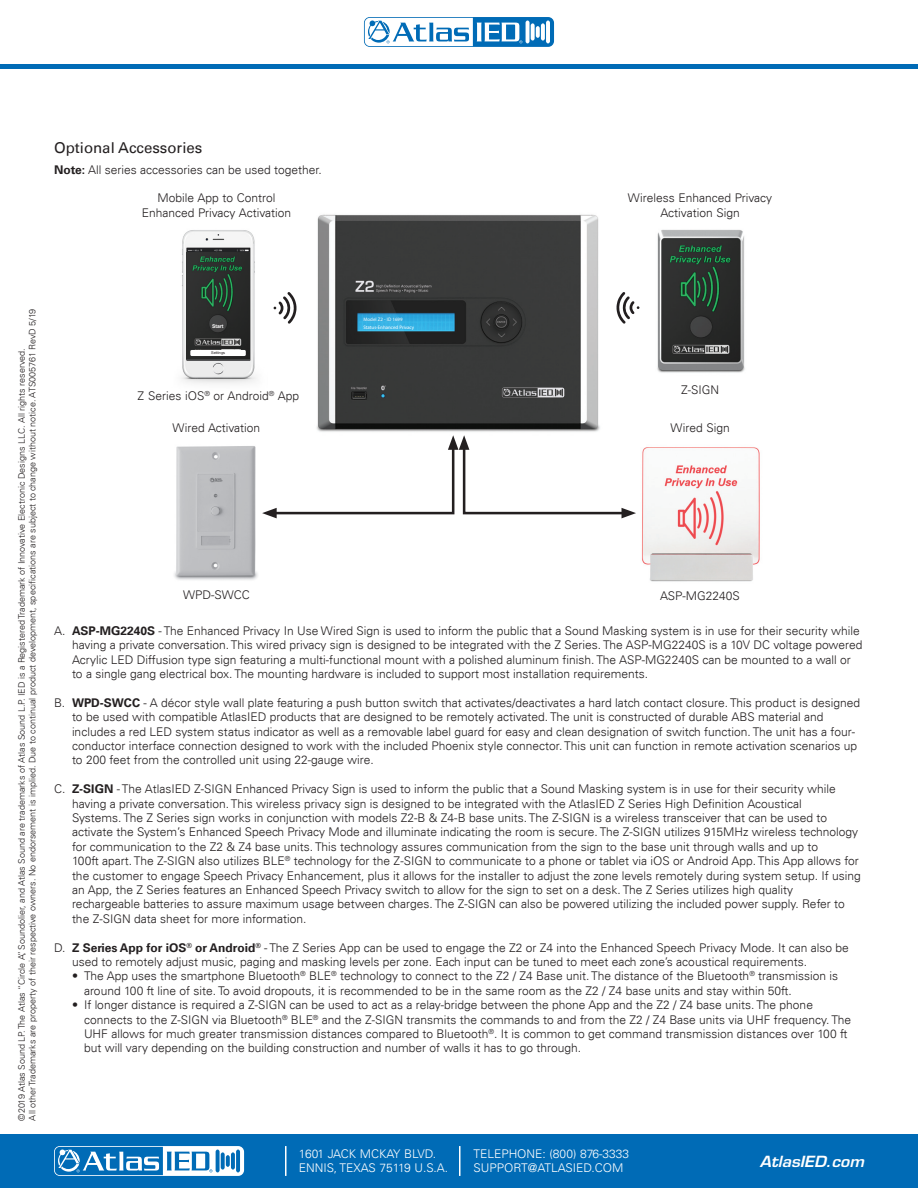
<style>
.page{position:relative;width:918px;height:1188px;background:#fff}
.page>*{position:absolute;margin:0;border:0;box-sizing:border-box;transform-origin:0 0}
.SubHead{font:15px "Univers LT";color:#231f20}
.t1{font:italic 600 15px "Eurostile LT Std";color:#fff;scale:1.05 1}
.Spec_Chart_List{font:300 12px/14.4px "Univers LT";color:#231f20}
.Body_Copy___8_8_8{font:300 12px/15.3px "Univers LT";color:#231f20;text-align:center}
.t2{font:300 12px/13.5px "Univers LT";color:#fff}
.t3{font:300 9px/10.8px "Univers LT";color:#231f20}
.t4{font:700 5.1px "Arial";color:#fff}
.t5{font:4.95px "Myriad Pro";color:#fff}
.t6{font:3.75px "Helvetica Neue";color:#231f20}
.s1{font-weight:700}
</style>
<div class="page">
<div style="left:0;top:1134px;width:918px;height:54px;background:#006bb6"></div>
<svg style="left:54px;top:1146px;width:190px;height:30px"></svg>
<hr style="left:285px;top:1146px;width:2px;height:30px;background:#fff">
<hr style="left:459px;top:1146px;width:1px;height:30px;background:#fff">
<hr style="left:0;top:64px;width:918px;height:4px;background:#006bb6">
<svg style="left:364px;top:17px;width:190px;height:30px"></svg>
<svg style="left:526px;top:21px;width:4px;height:22px"></svg>
<hr style="left:546px;top:21px;width:4px;height:22px;background:#fff;border-radius:2px">
<svg style="left:531px;top:23px;width:4px;height:18px"></svg>
<svg style="left:541px;top:23px;width:4px;height:18px"></svg>
<svg style="left:536px;top:26px;width:4px;height:12px"></svg>
<svg style="left:365px;top:18px;width:157px;height:28px"></svg>
<img style="left:657px;top:229px;width:88px;height:144px">
<img style="left:659px;top:230px;width:84px;height:140px">
<img style="left:181px;top:239px;width:76px;height:145px">
<img style="left:182px;top:230px;width:72px;height:147px">
<img style="left:186px;top:253px;width:64px;height:106px">
<div style="left:190px;top:350px;width:56px;height:6px;background:#fff;border-radius:2px"></div>
<img style="left:621px;top:447px;width:139px;height:135px">
<img style="left:642px;top:448px;width:117px;height:132px">
<img style="left:174px;top:447px;width:84px;height:133px">
<img style="left:177px;top:446px;width:78px;height:129px">
<svg style="left:274px;top:292px;width:22px;height:32px"></svg>
<svg style="left:617px;top:292px;width:22px;height:32px"></svg>
<img style="left:316px;top:214px;width:284px;height:218px">
<svg style="left:262px;top:435px;width:374px;height:83px"></svg>
<p class="SubHead" style="left:54px;top:138px;width:150px">Optional Accessories</p>
<p class="Spec_Chart_List" style="left:54px;top:162px;width:269px"><span class="s1">Note:</span> All series accessories can be used together.</p>
<p class="Body_Copy___8_8_8" style="left:142px;top:190px;width:151px">Mobile App to Control<br>Enhanced Privacy Activation</p>
<p class="Body_Copy___8_8_8" style="left:628px;top:190px;width:146px">Wireless Enhanced Privacy<br>Activation Sign</p>
<p class="t3" style="left:16px;top:1120px;width:813px;rotate:-90deg">©2019 Atlas Sound LP. The Atlas “Circle A”, Soundolier, and Atlas Sound are trademarks of Atlas Sound L.P. IED is a Registered Trademark of Innovative Electronic Designs LLC. All rights reserved.<br>All other Trademarks are property of their respective owners. No endorsement is implied. Due to continual product development, specifications are subject to change without notice. ATS005761 RevD 5/19</p>
<p class="t4" style="left:212px;top:322px;width:13px">Start</p>
<p class="t6" style="left:211px;top:350px;width:16px">Settings</p>
<p class="t5" style="left:364px;top:316px;width:41px">Model Z2 - ID 1699</p>
<p class="t5" style="left:364px;top:325px;width:52px">Status-Enhanced Privacy</p>
<p class="Body_Copy___8_8_8" style="left:138px;top:388px;width:163px">Z Series iOS<sup>®</sup> or Android<sup>®</sup> App</p>
<p class="Body_Copy___8_8_8" style="left:681px;top:383px;width:40px">Z-SIGN</p>
<p class="Body_Copy___8_8_8" style="left:173px;top:420px;width:89px">Wired Activation</p>
<p class="Body_Copy___8_8_8" style="left:670px;top:420px;width:61px">Wired Sign</p>
<p class="Body_Copy___8_8_8" style="left:183px;top:587px;width:68px">WPD-SWCC</p>
<p class="Body_Copy___8_8_8" style="left:660px;top:588px;width:81px">ASP-MG2240S</p>
<p class="Spec_Chart_List" style="left:72px;top:623px;width:792px;text-indent:-18px">A. <span class="s1">ASP-MG2240S</span> - The Enhanced Privacy In Use Wired Sign is used to inform the public that a Sound Masking system is in use for their security while having a private conversation. This wired privacy sign is designed to be integrated with the Z Series. The ASP-MG2240S is a 10V DC voltage powered Acrylic LED Diffusion type sign featuring a multi-functional mount with a polished aluminum finish. The ASP-MG2240S can be mounted to a wall or to a single gang electrical box. The mounting hardware is included to support most installation requirements.</p>
<p class="Spec_Chart_List" style="left:72px;top:695px;width:790px;text-indent:-18px">B. <span class="s1">WPD-SWCC</span> - A décor style wall plate featuring a push button switch that activates/deactivates a hard latch contact closure. This product is designed to be used with compatible AtlasIED products that are designed to be remotely activated. The unit is constructed of durable ABS material and includes a red LED system status indicator as well as a removable label guard for easy and clean designation of switch function. The unit has a four&shy;conductor interface connection designed to work with the included Phoenix style connector. This unit can function in remote activation scenarios up to 200 feet from the controlled unit using 22-gauge wire.</p>
<p class="Spec_Chart_List" style="left:72px;top:782px;width:790px;text-indent:-18px">C. <span class="s1">Z-SIGN</span> - The AtlasIED Z-SIGN Enhanced Privacy Sign is used to inform the public that a Sound Masking system is in use for their security while having a private conversation. This wireless privacy sign is designed to be integrated with the AtlasIED Z Series High Definition Acoustical<br>Systems. The Z Series sign works in conjunction with models Z2-B &amp; Z4-B base units. The Z-SIGN is a wireless transceiver that can be used to activate the System’s Enhanced Speech Privacy Mode and illuminate indicating the room is secure. The Z-SIGN utilizes 915MHz wireless technology for communication to the Z2 &amp; Z4 base units. This technology assures communication from the sign to the base unit through walls and up to<br>100ft apart. The Z-SIGN also utilizes BLE<sup>®</sup> technology for the Z-SIGN to communicate to a phone or tablet via iOS or Android App. This App allows for the customer to engage Speech Privacy Enhancement, plus it allows for the installer to adjust the zone levels remotely during system setup. If using an App, the Z Series features an Enhanced Speech Privacy switch to allow for the sign to set on a desk. The Z Series utilizes high quality rechargeable batteries to assure maximum usage between charges. The Z-SIGN can also be powered utilizing the included power supply. Refer to the Z-SIGN data sheet for more information.</p>
<p class="Spec_Chart_List" style="left:72px;top:940px;width:778px;text-indent:-18px">D. <span class="s1">Z Series App for iOS</span><sup>®</sup> <span class="s1">or Android</span><sup>®</sup> - The Z Series App can be used to engage the Z2 or Z4 into the Enhanced Speech Privacy Mode. It can also be used to remotely adjust music, paging and masking levels per zone. Each input can be tuned to meet each zone’s acoustical requirements.</p>
<p class="Spec_Chart_List" style="left:84px;top:969px;width:756px;text-indent:-12px">• The App uses the smartphone Bluetooth<sup>®</sup> BLE<sup>®</sup> technology to connect to the Z2 / Z4 Base unit. The distance of the Bluetooth<sup>®</sup> transmission is around 100 ft line of site. To avoid dropouts, it is recommended to be in the same room as the Z2 / Z4 base units and stay within 50ft.</p>
<p class="Spec_Chart_List" style="left:84px;top:998px;width:769px;text-indent:-12px">• If longer distance is required a Z-SIGN can be used to act as a relay-bridge between the phone App and the Z2 / Z4 base units. The phone connects to the Z-SIGN via Bluetooth<sup>®</sup> BLE<sup>®</sup> and the Z-SIGN transmits the commands to and from the Z2 / Z4 Base units via UHF frequency. The UHF allows for much greater transmission distances compared to Bluetooth<sup>®</sup>. It is common to get command transmission distances over 100 ft but will vary depending on the building construction and number of walls it has to go through.</p>
<p class="t2" style="left:299px;top:1147px;width:151px">1601 JACK MCKAY BLVD.<br>ENNIS, TEXAS 75119 U.S.A.</p>
<p class="t2" style="left:473px;top:1147px;width:157px">TELEPHONE: (800) 876-3333<br>SUPPORT@ATLASIED.COM</p>
<p class="t1" style="left:760px;top:1152px;width:101px">AtlasIED.com</p>
</div>
